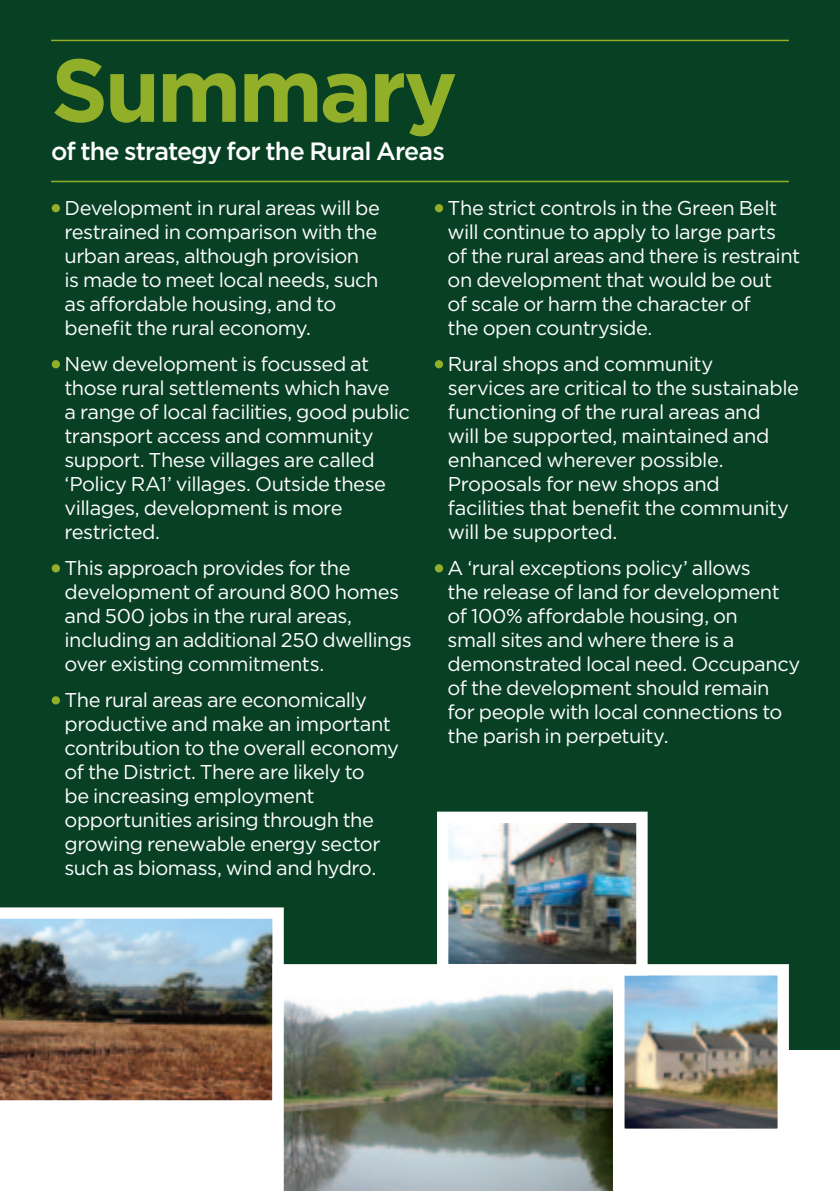
<style>
.page{position:relative;width:840px;height:1191px;background:#fff}
.page>*{position:absolute;margin:0;border:0;box-sizing:border-box;transform-origin:0 0}
.t1{font:700 89px "Gotham";letter-spacing:-.035em;color:#92af2a}
.t2{font:500 25px "Gotham";letter-spacing:-.035em;color:#fff}
.t3{font:20px/24px "Gotham";letter-spacing:-.025em;color:#fff}
.s1{color:#92af2a}
</style>
<div class="page">
<div style="left:0;top:0;width:839px;height:1049px;background:#084024"></div>
<hr style="left:51px;top:181px;width:737px;height:1px;background:#92af2a">
<hr style="left:51px;top:40px;width:737px;height:1px;background:#92af2a">
<div style="left:52px;top:204px;width:8px;height:8px;border:3px solid #92af2a;border-radius:3px"></div>
<div style="left:52px;top:360px;width:8px;height:8px;border:3px solid #92af2a;border-radius:3px"></div>
<div style="left:52px;top:564px;width:8px;height:8px;border:3px solid #92af2a;border-radius:3px"></div>
<div style="left:52px;top:696px;width:8px;height:8px;border:3px solid #92af2a;border-radius:3px"></div>
<div style="left:434px;top:204px;width:9px;height:8px;border:3px solid #92af2a;border-radius:3px"></div>
<div style="left:434px;top:360px;width:9px;height:8px;border:3px solid #92af2a;border-radius:3px"></div>
<div style="left:434px;top:564px;width:9px;height:8px;border:3px solid #92af2a;border-radius:3px"></div>
<img style="left:624px;top:976px;width:152px;height:152px">
<div style="left:612px;top:964px;width:176px;height:176px;border:11px solid #fff"></div>
<img style="left:0;top:907px;width:283px;height:194px">
<img style="left:449px;top:823px;width:186px;height:140px">
<div style="left:437px;top:811px;width:210px;height:164px;border:11px solid #fff"></div>
<img style="left:272px;top:964px;width:352px;height:227px">
<h1 class="t1" style="left:51px;top:39px;width:407px">Summary</h1>
<h4 class="t2" style="left:51px;top:137px;width:395px">of the strategy for the Rural Areas</h4>
<p class="t3" style="left:64px;top:196px;width:317px;text-indent:-13px"><span class="s1">•</span> Development in rural areas will be restrained in comparison with the urban areas, although provision<br>is made to meet local needs, such as affordable housing, and to benefit the rural economy.</p>
<p class="t3" style="left:64px;top:352px;width:346px;text-indent:-13px"><span class="s1">•</span> New development is focussed at those rural settlements which have<br>a range of local facilities, good public transport access and community support. These villages are called ‘Policy RA1’ villages. Outside these villages, development is more restricted.</p>
<p class="t3" style="left:64px;top:556px;width:348px;text-indent:-13px"><span class="s1">•</span> This approach provides for the development of around 800 homes and 500 jobs in the rural areas, including an additional 250 dwellings over existing commitments.</p>
<p class="t3" style="left:64px;top:688px;width:336px;text-indent:-13px"><span class="s1">•</span> The rural areas are economically productive and make an important contribution to the overall economy of the District. There are likely to<br>be increasing employment opportunities arising through the growing renewable energy sector such as biomass, wind and hydro.</p>
<p class="t3" style="left:447px;top:196px;width:354px;text-indent:-13px"><span class="s1">•</span> The strict controls in the Green Belt will continue to apply to large parts of the rural areas and there is restraint on development that would be out<br>of scale or harm the character of<br>the open countryside.</p>
<p class="t3" style="left:447px;top:352px;width:352px;text-indent:-14px"><span class="s1">•</span> Rural shops and community<br>services are critical to the sustainable functioning of the rural areas and<br>will be supported, maintained and enhanced wherever possible.<br>Proposals for new shops and facilities that benefit the community will be supported.</p>
<p class="t3" style="left:447px;top:556px;width:354px;text-indent:-13px"><span class="s1">•</span> A ‘rural exceptions policy’ allows<br>the release of land for development of 100% affordable housing, on<br>small sites and where there is a demonstrated local need. Occupancy of the development should remain for people with local connections to the parish in perpetuity.</p>
</div>
